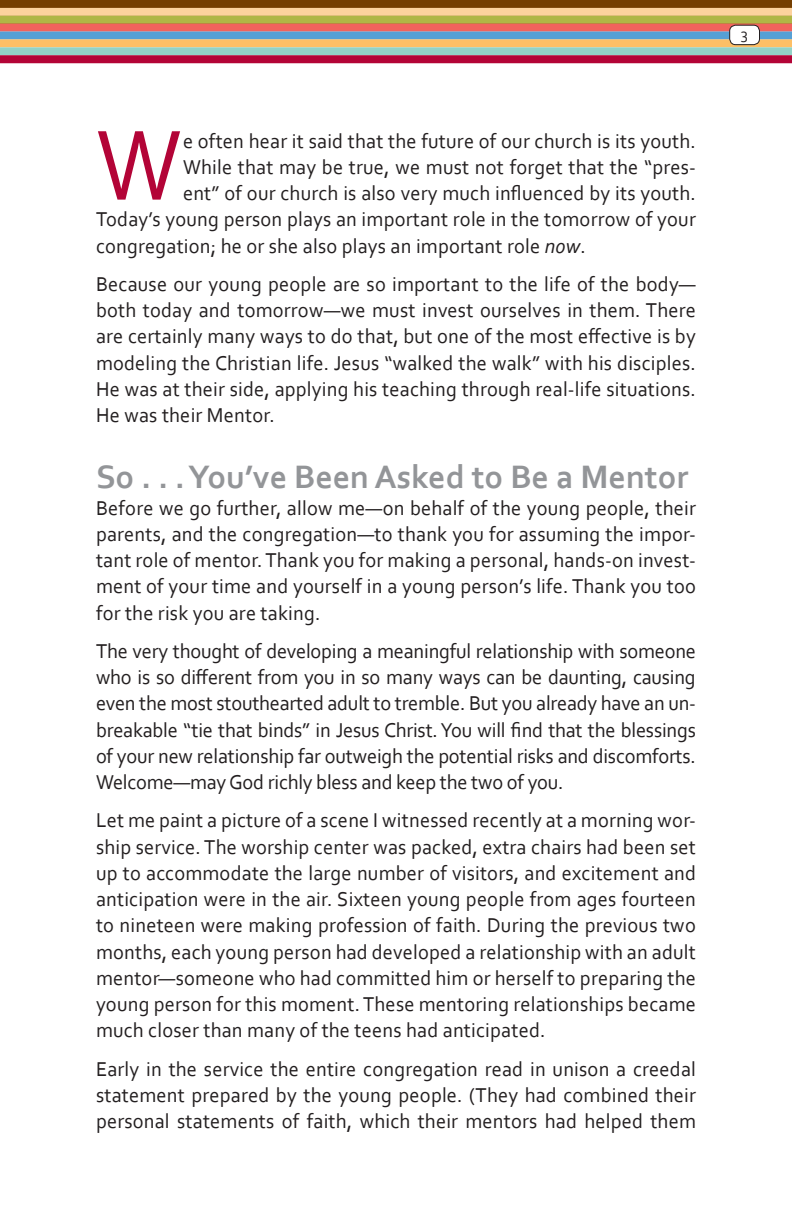
<style>
.page{position:relative;width:792px;height:1224px;background:#fff}
.page>*{position:absolute;margin:0;border:0;box-sizing:border-box;transform-origin:0 0}
.t1{font:104.6px "Corbel";color:#b30437;scale:.93 1}
.t2{font:700 34px "Corbel";color:#939598}
.t3{font:21px/26.2px "Corbel";letter-spacing:.01em;color:#231f20;text-align:justify}
.t4{font:16px "Corbel";color:#231f20}
.s1{font-style:italic}
</style>
<div class="page">
<div style="left:0;top:0;width:792px;height:26px;background:#753e00"></div>
<div style="left:0;top:8px;width:792px;height:8px;background:#fdd29d"></div>
<div style="left:0;top:16px;width:792px;height:8px;background:#b0b646"></div>
<div style="left:0;top:24px;width:792px;height:8px;background:#f1635d"></div>
<div style="left:0;top:32px;width:792px;height:8px;background:#56a0d5"></div>
<div style="left:0;top:39px;width:792px;height:8px;background:#fdbf66"></div>
<div style="left:0;top:47px;width:792px;height:8px;background:#92d2c7"></div>
<div style="left:0;top:55px;width:792px;height:8px;background:#b30437"></div>
<div style="left:730px;top:25px;width:30px;height:20px;background:#fff;border-radius:6px"></div>
<div style="left:729px;top:25px;width:31px;height:20px;border:1px solid #231f20;border-radius:6px"></div>
<h1 class="t1" style="left:96px;top:100px;width:94px">W</h1>
<p class="t3" style="left:183px;top:127px;width:514px">e often hear it said that the future of our church is its youth.</p>
<p class="t3" style="left:183px;top:153px;width:514px">While that may be true, we must not forget that the “pres-</p>
<p class="t3" style="left:183px;top:180px;width:514px">ent” of our church is also very much influenced by its youth.</p>
<p class="t3" style="left:96px;top:206px;width:601px">Today’s young person plays an important role in the tomorrow of your</p>
<p class="t3" style="left:96px;top:232px;width:491px">congregation; he or she also plays an important role <span class="s1">now</span>.</p>
<p class="t3" style="left:96px;top:270px;width:602px">Because our young people are so important to the life of the body— both today and tomorrow—we must invest ourselves in them. There are certainly many ways to do that, but one of the most effective is by modeling the Christian life. Jesus “walked the walk” with his disciples.<br>He was at their side, applying his teaching through real-life situations.<br>He was their Mentor.</p>
<h2 class="t2" style="left:96px;top:456px;width:594px">So . . . You’ve Been Asked to Be a Mentor</h2>
<p class="t3" style="left:96px;top:494px;width:602px">Before we go further, allow me—on behalf of the young people, their parents, and the congregation—to thank you for assuming the impor&shy;tant role of mentor. Thank you for making a personal, hands-on invest&shy;ment of your time and yourself in a young person’s life. Thank you too for the risk you are taking.</p>
<p class="t3" style="left:96px;top:637px;width:602px">The very thought of developing a meaningful relationship with someone who is so different from you in so many ways can be daunting, causing even the most stouthearted adult to tremble. But you already have an un&shy;breakable “tie that binds” in Jesus Christ. You will find that the blessings of your new relationship far outweigh the potential risks and discomforts.<br>Welcome—may God richly bless and keep the two of you.</p>
<p class="t3" style="left:96px;top:807px;width:602px">Let me paint a picture of a scene I witnessed recently at a morning wor&shy;ship service. The worship center was packed, extra chairs had been set up to accommodate the large number of visitors, and excitement and anticipation were in the air. Sixteen young people from ages fourteen to nineteen were making profession of faith. During the previous two months, each young person had developed a relationship with an adult mentor—someone who had committed him or herself to preparing the young person for this moment. These mentoring relationships became much closer than many of the teens had anticipated.</p>
<p class="t3" style="left:96px;top:1055px;width:601px">Early in the service the entire congregation read in unison a creedal statement prepared by the young people. (They had combined their personal statements of faith, which their mentors had helped them</p>
<p class="t4" style="left:741px;top:24px;width:9px">3</p>
</div>
